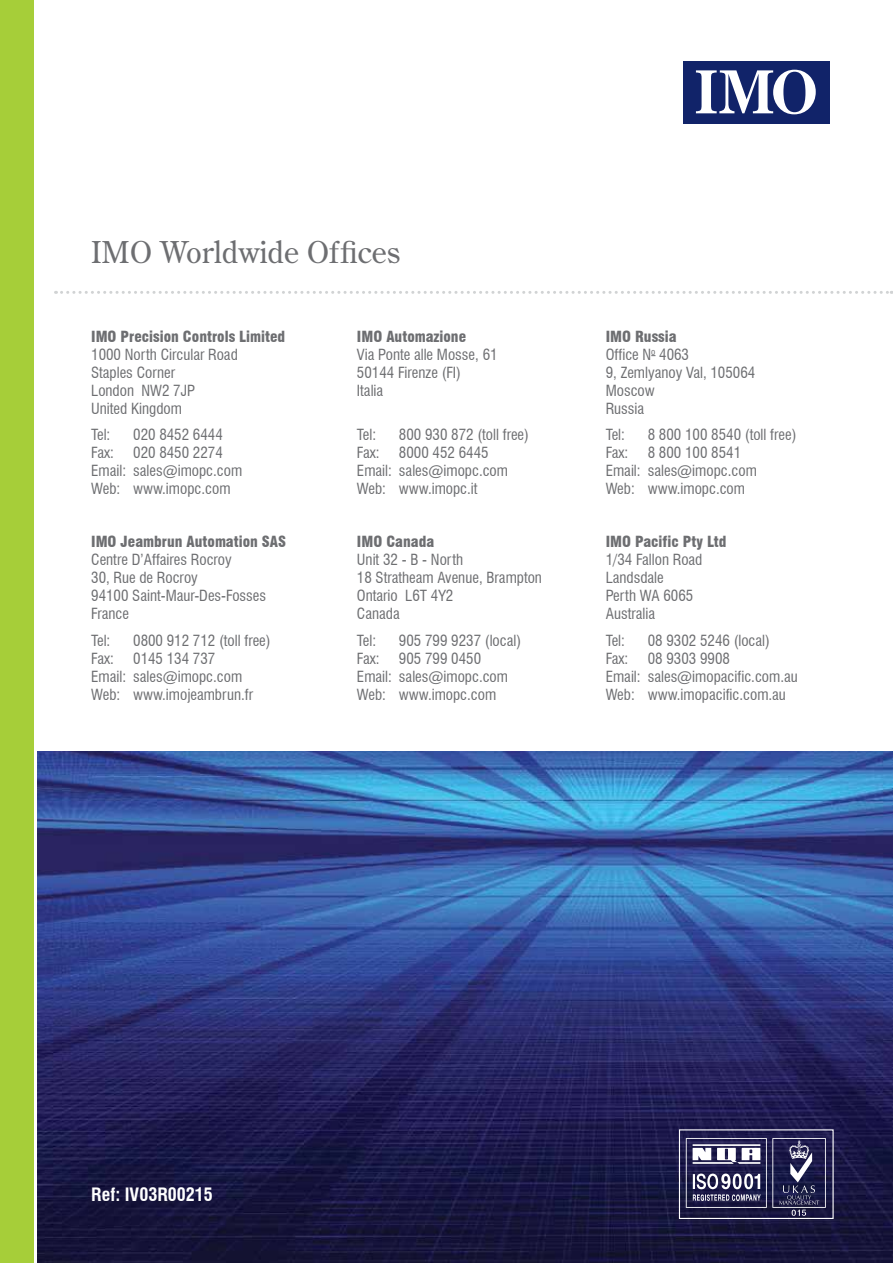
<style>
.page{position:relative;width:893px;height:1263px;background:#fff}
.page>*{position:absolute;margin:0;border:0;box-sizing:border-box;transform-origin:0 0}
.t1{font:30px "Century Old Style Std";color:#6d6e71}
.t2{font:700 condensed 18px "Swiss 721 BT";color:#fff}
.t3{font:condensed 15px/18px "Swiss 721 BT";color:#6d6e71}
.t4{font:900 condensed 15px "Swiss 721 BT";color:#6d6e71}
.s1{font-weight:900}
</style>
<div class="page">
<svg style="left:56px;top:291px;width:836px;height:3px"></svg>
<div style="left:0;top:0;width:34px;height:1263px;background:#a6ce39"></div>
<div style="left:683px;top:61px;width:147px;height:63px;background:#112369"></div>
<svg style="left:696px;top:70px;width:120px;height:44px"></svg>
<img style="left:38px;top:751px;width:855px;height:512px">
<div style="left:679px;top:1129px;width:155px;height:90px;border:1px solid #fff"></div>
<svg style="left:686px;top:1138px;width:140px;height:78px;background:#4e4d6f"></svg>
<h1 class="t1" style="left:91px;top:233px;width:311px">IMO Worldwide Offices</h1>
<p class="t4" style="left:91px;top:327px;width:196px">IMO Precision Controls Limited</p>
<p class="t3" style="left:91px;top:345px;width:148px">1000 North Circular Road<br>Staples Corner<br>London NW2 7JP<br>United Kingdom</p>
<p class="t3" style="left:91px;top:426px;width:21px">Tel:</p>
<p class="t3" style="left:133px;top:426px;width:91px">020 8452 6444</p>
<p class="t3" style="left:91px;top:444px;width:24px">Fax:</p>
<p class="t3" style="left:91px;top:444px;width:153px;text-indent:42px">020 8450 2274<br>Email: sales@imopc.com<br>Web: www.imopc.com</p>
<p class="t4" style="left:91px;top:533px;width:196px">IMO Jeambrun Automation SAS</p>
<p class="t3" style="left:91px;top:551px;width:177px">Centre D’Affaires Rocroy<br>30, Rue de Rocroy<br>94100 Saint-Maur-Des-Fosses<br>France</p>
<p class="t3" style="left:91px;top:631px;width:21px">Tel:</p>
<p class="t3" style="left:133px;top:631px;width:139px">0800 912 712 (toll free)</p>
<p class="t3" style="left:91px;top:649px;width:24px">Fax:</p>
<p class="t3" style="left:91px;top:649px;width:163px;text-indent:42px">0145 134 737<br>Email: sales@imopc.com<br>Web: www.imojeambrun.fr</p>
<p class="t4" style="left:357px;top:327px;width:111px">IMO Automazione</p>
<p class="t3" style="left:357px;top:345px;width:142px">Via Ponte alle Mosse, 61<br>50144 Firenze (FI)<br>Italia</p>
<p class="t3" style="left:357px;top:426px;width:21px">Tel:</p>
<p class="t3" style="left:399px;top:426px;width:132px">800 930 872 (toll free)</p>
<p class="t3" style="left:357px;top:444px;width:24px">Fax:</p>
<p class="t3" style="left:357px;top:444px;width:153px;text-indent:42px">8000 452 6445<br>Email: sales@imopc.com<br>Web: www.imopc.it</p>
<p class="t4" style="left:357px;top:533px;width:79px">IMO Canada</p>
<p class="t3" style="left:357px;top:551px;width:186px">Unit 32 - B - North<br>18 Stratheam Avenue, Brampton<br>Ontario L6T 4Y2<br>Canada</p>
<p class="t3" style="left:357px;top:631px;width:21px">Tel:</p>
<p class="t3" style="left:399px;top:631px;width:124px">905 799 9237 (local)</p>
<p class="t3" style="left:357px;top:649px;width:24px">Fax:</p>
<p class="t3" style="left:357px;top:649px;width:153px;text-indent:42px">905 799 0450<br>Email: sales@imopc.com<br>Web: www.imopc.com</p>
<p class="t3" style="left:606px;top:327px;width:151px"><span class="s1">IMO Russia<br></span>Office N<sup>o</sup> 4063<br>9, Zemlyanoy Val, 105064<br>Moscow<br>Russia</p>
<p class="t3" style="left:606px;top:426px;width:21px">Tel:</p>
<p class="t3" style="left:648px;top:426px;width:150px">8 800 100 8540 (toll free)</p>
<p class="t3" style="left:606px;top:444px;width:24px">Fax:</p>
<p class="t3" style="left:606px;top:444px;width:153px;text-indent:42px">8 800 100 8541<br>Email: sales@imopc.com<br>Web: www.imopc.com</p>
<p class="t4" style="left:606px;top:533px;width:122px">IMO Pacific Pty Ltd</p>
<p class="t3" style="left:606px;top:551px;width:98px">1/34 Fallon Road<br>Landsdale<br>Perth WA 6065<br>Australia</p>
<p class="t3" style="left:606px;top:631px;width:21px">Tel:</p>
<p class="t3" style="left:648px;top:631px;width:124px">08 9302 5246 (local)</p>
<p class="t3" style="left:606px;top:649px;width:24px">Fax:</p>
<p class="t3" style="left:606px;top:649px;width:194px;text-indent:42px">08 9303 9908<br>Email: sales@imopacific.com.au<br>Web: www.imopacific.com.au</p>
<p class="t2" style="left:91px;top:1183px;width:123px">Ref: IV03R00215</p>
</div>
